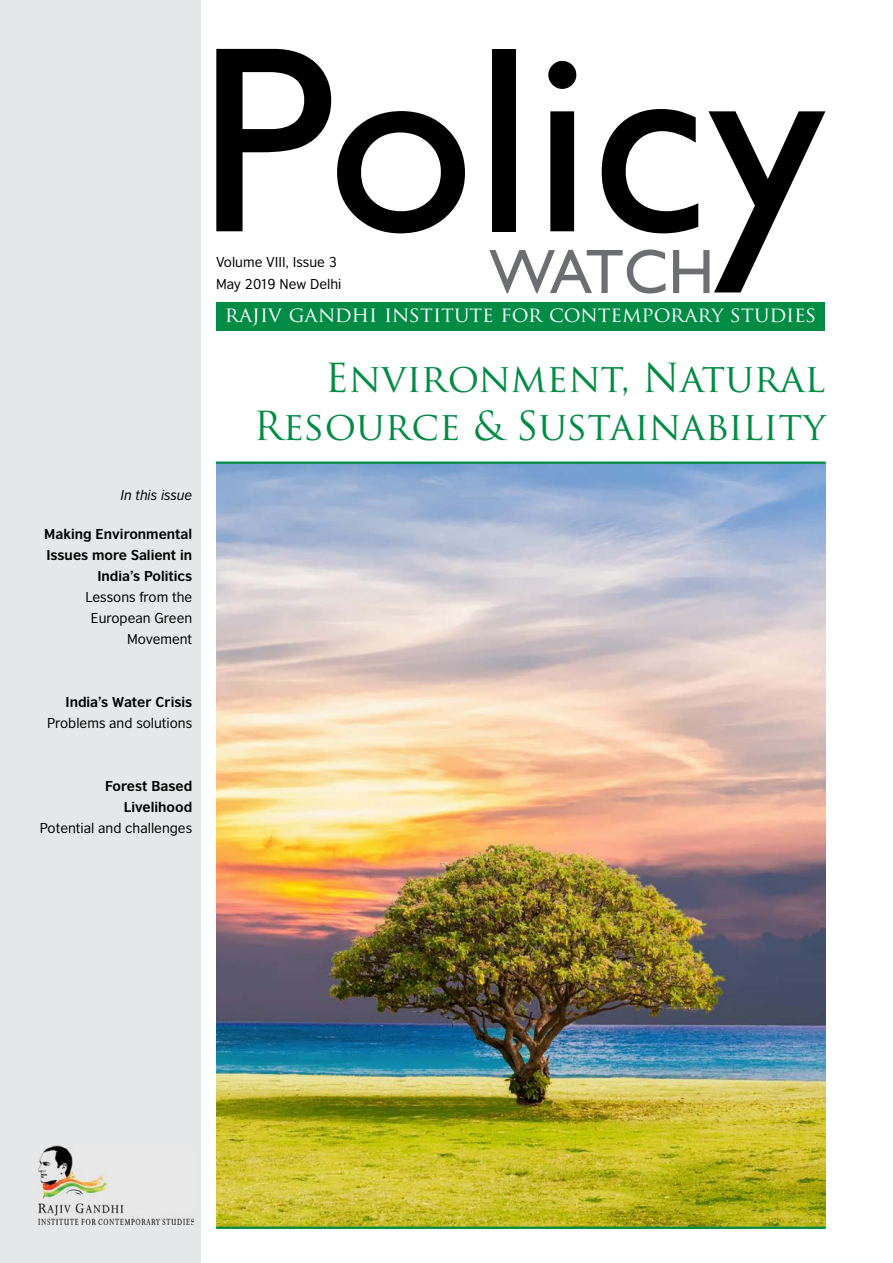
<style>
.page{position:relative;width:893px;height:1263px;background:#fff}
.page>*{position:absolute;margin:0;border:0;box-sizing:border-box;transform-origin:0 0}
.t1{font:267px "Gill Sans";color:#000}
.t2{font:63px "Gill Sans";letter-spacing:-.04em;color:#6d6e71}
.t3{font:39px/48px "Trajan Pro";color:#008c44;text-align:right}
.t4{font:21px "Trajan Pro";color:#fff}
.t5{font:13.5px/21px "British Council Sans";color:#000}
.t6{font:700 13.5px/21px "British Council Sans";color:#000;text-align:right}
.t7{font:italic 13.5px "British Council Sans";color:#000}
</style>
<div class="page">
<img style="left:216px;top:464px;width:609px;height:762px">
<div style="left:216px;top:303px;width:609px;height:28px;background:#008c44"></div>
<div style="left:0;top:0;width:201px;height:1263px;background:#e6e7e8"></div>
<hr style="left:216px;top:1226px;width:609px;height:3px;background:#008c44">
<img style="left:39px;top:1145px;width:154px;height:79px">
<hr style="left:216px;top:461px;width:609px;height:3px;background:#008c44">
<p class="t7" style="left:120px;top:487px;width:73px">In this issue</p>
<p class="t6" style="left:44px;top:523px;width:149px">Making Environmental<br>Issues more Salient in<br>India’s Politics</p>
<p class="t5" style="left:85px;top:586px;width:108px;text-align:right">Lessons from the<br>European Green<br>Movement</p>
<p class="t6" style="left:66px;top:691px;width:128px">India’s Water Crisis</p>
<p class="t5" style="left:47px;top:712px;width:147px">Problems and solutions</p>
<p class="t6" style="left:105px;top:775px;width:89px">Forest Based<br>Livelihood</p>
<p class="t5" style="left:40px;top:817px;width:154px">Potential and challenges</p>
<h1 class="t1" style="left:198px;top:-14px;width:629px">Policy</h1>
<h2 class="t2" style="left:489px;top:235px;width:226px">WATCH</h2>
<h3 class="t4" style="left:225px;top:301px;width:593px">rajiv gandhi institute for contemporary studies</h3>
<h3 class="t3" style="left:253px;top:354px;width:574px">Environment, Natural<br>Resource &amp; Sustainability</h3>
<p class="t5" style="left:216px;top:251px;width:127px;line-height:21.8px">Volume VIII, Issue 3<br>May 2019 New Delhi</p>
</div>
